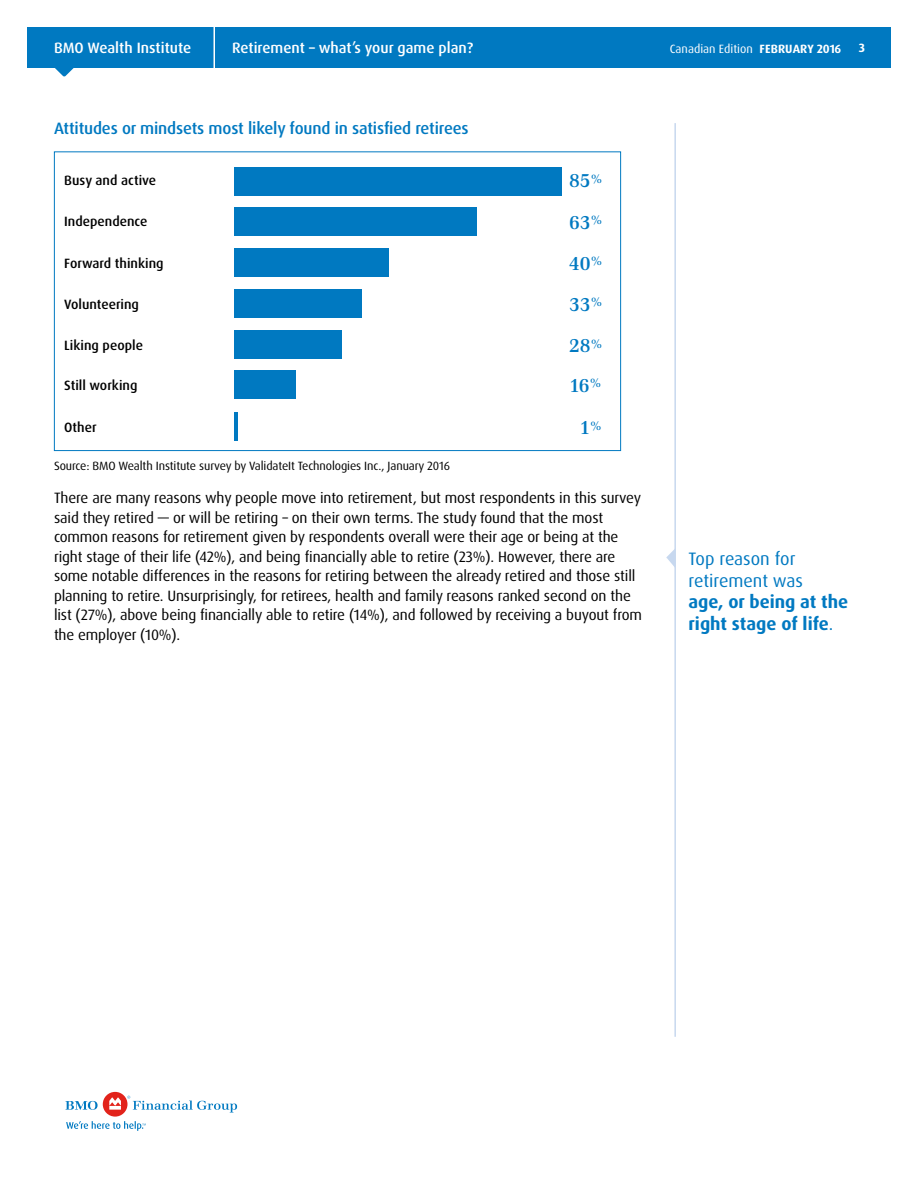
<style>
.page{position:relative;width:918px;height:1188px;background:#fff}
.page>*{position:absolute;margin:0;border:0;box-sizing:border-box;transform-origin:0 0}
.t1{font:600 19.5px "Emona";color:#0079c1}
.t2{font:700 18px/21.6px "Dax Pro";color:#0079c1}
.t3{font:18px/21.6px "Dax Pro";color:#0079c1}
.t4{font:500 16.5px "Dax Pro";letter-spacing:-.01em;color:#0079c1}
.t5{font:15px/19.5px "Dax Pro";letter-spacing:-.01em;color:#000}
.t6{font:500 15px "Dax Pro";color:#fff}
.t7{font:500 13.5px "Dax Pro";color:#000}
.t8{font:12px "Dax Pro";letter-spacing:-.01em;color:#000}
.t9{font:12px "Dax Pro";color:#fff}
.t10{font:700 12px "Dax Pro";color:#fff}
.s1{font-weight:700}
.s2{font-weight:400}
</style>
<div class="page">
<svg style="left:55px;top:68px;width:19px;height:8px"></svg>
<div style="left:27px;top:27px;width:864px;height:41px;background:#0079c1"></div>
<hr style="left:214px;top:27px;width:1px;height:44px;background:#fff">
<svg style="left:65px;top:1101px;width:33px;height:9px"></svg>
<div style="left:103px;top:1092px;width:25px;height:25px;background:#e2231b;border-radius:50%"></div>
<svg style="left:109px;top:1097px;width:12px;height:13px"></svg>
<svg style="left:127px;top:1096px;width:110px;height:17px"></svg>
<svg style="left:66px;top:1121px;width:80px;height:10px"></svg>
<hr style="left:234px;top:412px;width:4px;height:29px;background:#0079c1">
<div style="left:234px;top:370px;width:62px;height:29px;background:#0079c1"></div>
<div style="left:234px;top:330px;width:108px;height:29px;background:#0079c1"></div>
<div style="left:234px;top:289px;width:127px;height:29px;background:#0079c1"></div>
<div style="left:234px;top:248px;width:154px;height:29px;background:#0079c1"></div>
<div style="left:234px;top:207px;width:243px;height:29px;background:#0079c1"></div>
<div style="left:234px;top:167px;width:328px;height:28px;background:#0079c1"></div>
<div style="left:54px;top:151px;width:567px;height:300px;border:1px solid #0079c1"></div>
<hr style="left:674px;top:123px;width:2px;height:914px;background:#c7d8ef">
<svg style="left:666px;top:548px;width:9px;height:20px"></svg>
<p class="t6" style="left:54px;top:38px;width:139px">BMO Wealth Institute</p>
<p class="t6" style="left:232px;top:38px;width:243px">Retirement – what’s your game plan?</p>
<p class="t9" style="left:670px;top:41px;width:173px">Canadian Edition <span class="s1">FEBRUARY 2016</span></p>
<p class="t10" style="left:859px;top:40px;width:8px">3</p>
<p class="t4" style="left:54px;top:118px;width:416px">Attitudes or mindsets most likely found in satisfied retirees</p>
<p class="t7" style="left:64px;top:172px;width:94px">Busy and active</p>
<h1 class="t1" style="left:569px;top:169px;width:35px">85<sup>%</sup></h1>
<p class="t7" style="left:64px;top:213px;width:85px">Independence</p>
<h1 class="t1" style="left:569px;top:210px;width:35px">63<sup>%</sup></h1>
<p class="t7" style="left:64px;top:254px;width:101px">Forward thinking</p>
<h1 class="t1" style="left:569px;top:251px;width:35px">40<sup>%</sup></h1>
<p class="t7" style="left:64px;top:295px;width:76px">Volunteering</p>
<h1 class="t1" style="left:569px;top:292px;width:35px">33<sup>%</sup></h1>
<p class="t7" style="left:64px;top:337px;width:80px">Liking people</p>
<h1 class="t1" style="left:569px;top:333px;width:35px">28<sup>%</sup></h1>
<p class="t7" style="left:64px;top:376px;width:75px">Still working</p>
<h1 class="t1" style="left:569px;top:373px;width:34px">16<sup>%</sup></h1>
<p class="t7" style="left:64px;top:419px;width:34px">Other</p>
<h1 class="t1" style="left:579px;top:416px;width:24px">1<sup>%</sup></h1>
<p class="t8" style="left:54px;top:459px;width:398px">Source: BMO Wealth Institute survey by ValidateIt Technologies Inc., January 2016</p>
<p class="t5" style="left:54px;top:489px;width:590px">There are many reasons why people move into retirement, but most respondents in this survey said they retired — or will be retiring – on their own terms. The study found that the most common reasons for retirement given by respondents overall were their age or being at the right stage of their life (42%), and being financially able to retire (23%). However, there are some notable differences in the reasons for retiring between the already retired and those still planning to retire. Unsurprisingly, for retirees, health and family reasons ranked second on the list (27%), above being financially able to retire (14%), and followed by receiving a buyout from the employer (10%).</p>
<p class="t3" style="left:688px;top:548px;width:116px">Top reason for retirement was</p>
<p class="t2" style="left:688px;top:591px;width:161px">age, or being at the right stage of life<span class="s2">.</span></p>
</div>
